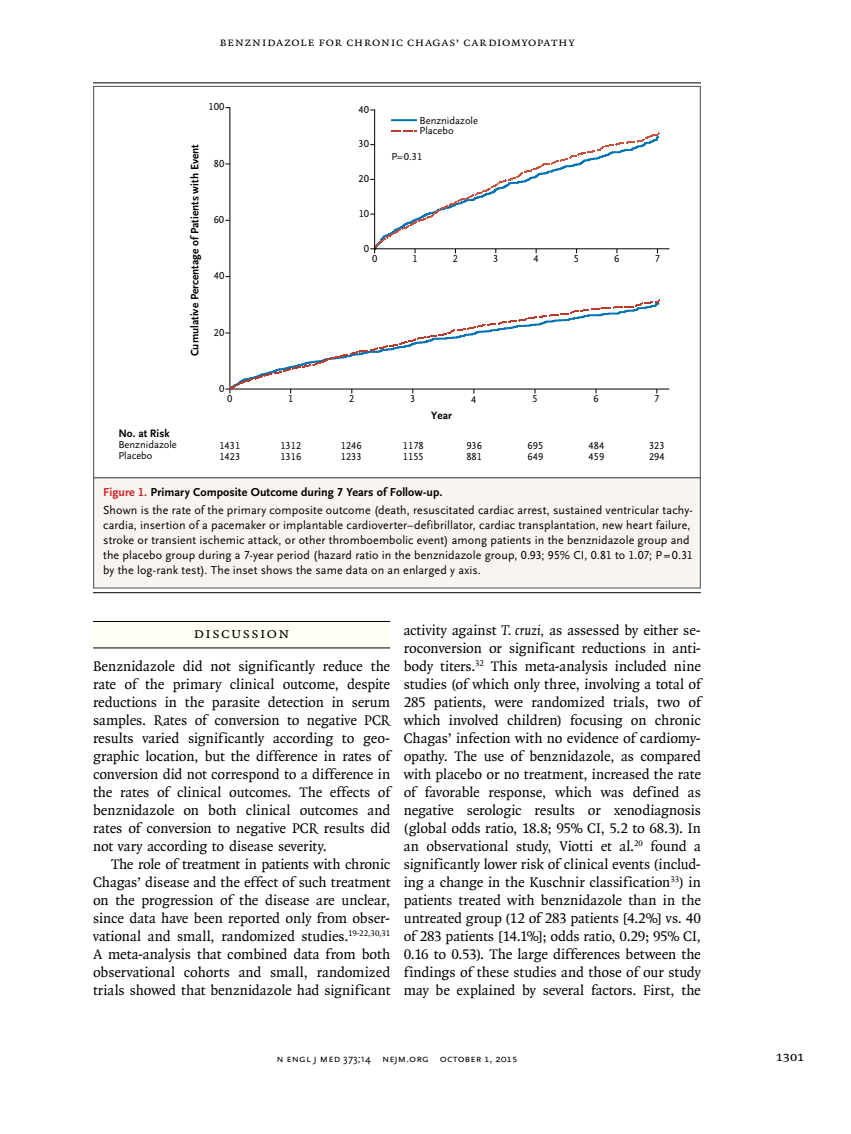
<style>
.page{position:relative;width:851px;height:1134px;background:#fff}
.page>*{position:absolute;margin:0;border:0;box-sizing:border-box;transform-origin:0 0}
.t1{font:15.75px "OTNEJM Quadraat Small Cap";letter-spacing:.075em;color:#000}
.t2{font:15px/18px "OTNEJM Quadraat";color:#000;text-align:justify}
.t3{font:14.25px "OTNEJM Quadraat Cap";color:#000}
.t4{font:12.75px "OTNEJM Quadraat Small Cap";letter-spacing:.04em;color:#000}
.t5{font:12px/15px "OTNEJM Scala Sans LF";letter-spacing:.01em;color:#000}
.t6{font:700 11.25px "OTNEJM Scala Sans LF";color:#000}
.t7{font:10.8px "OTNEJM Scala Sans LF Cap";letter-spacing:.01em;color:#000}
.t8{font:10.5px/10.9px "OTNEJM Scala Sans LF";color:#000}
.s1{font-weight:700;color:#cf2226}
.s2{font-weight:700}
.s3{font-style:italic}
.s4{font-family:"OTNEJM Scala Sans OSF"}
.s5{font-family:"OTNEJM Scala Sans LF Small Cap"}
</style>
<div class="page">
<div style="left:93px;top:621px;width:297px;height:27px;background:#fffff5"></div>
<hr style="left:93px;top:621px;width:297px;height:1px;background:#000">
<hr style="left:93px;top:648px;width:297px;height:1px;background:#000">
<hr style="left:93px;top:592px;width:607px;height:1px;background:#000">
<hr style="left:93px;top:82px;width:607px;height:1px;background:#000">
<div style="left:94px;top:478px;width:606px;height:110px;background:#f8f4ef"></div>
<hr style="left:391px;top:119px;width:26px;height:2px;background:#0073b5">
<hr style="left:230px;top:389px;width:439px;height:1px;background:#000">
<hr style="left:375px;top:248px;width:294px;height:1px;background:#000">
<svg style="left:370px;top:130px;width:291px;height:123px"></svg>
<hr style="left:374px;top:110px;width:1px;height:139px;background:#000">
<hr style="left:229px;top:108px;width:1px;height:281px;background:#000">
<svg style="left:225px;top:300px;width:436px;height:94px"></svg>
<p class="t4" style="left:219px;top:35px;width:356px">Benznidazole for Chronic Chagas’ Cardiomyopathy</p>
<p class="t8" style="left:208px;top:102px;width:17px">100</p>
<p class="t6" style="left:189px;top:356px;width:214px;rotate:-90deg">Cumulative Percentage of Patients with Event</p>
<p class="t8" style="left:214px;top:158px;width:12px">80</p>
<p class="t8" style="left:214px;top:214px;width:12px">60</p>
<p class="t8" style="left:214px;top:271px;width:12px">40</p>
<p class="t8" style="left:214px;top:327px;width:12px">20</p>
<p class="t8" style="left:358px;top:104px;width:12px">40</p>
<p class="t8" style="left:358px;top:139px;width:12px">30</p>
<p class="t8" style="left:358px;top:173px;width:12px">20</p>
<p class="t8" style="left:359px;top:208px;width:12px">10</p>
<p class="t8" style="left:364px;top:243px;width:7px">0</p>
<p class="t8" style="left:419px;top:115px;width:60px">Benznidazole<br>Placebo</p>
<p class="t8" style="left:391px;top:151px;width:32px">P=0.31</p>
<p class="t8" style="left:372px;top:254px;width:7px">0</p>
<p class="t8" style="left:412px;top:254px;width:7px">1</p>
<p class="t8" style="left:453px;top:254px;width:7px">2</p>
<p class="t8" style="left:493px;top:254px;width:7px">3</p>
<p class="t8" style="left:533px;top:254px;width:7px">4</p>
<p class="t8" style="left:574px;top:254px;width:7px">5</p>
<p class="t8" style="left:614px;top:254px;width:7px">6</p>
<p class="t8" style="left:654px;top:254px;width:7px">7</p>
<p class="t8" style="left:219px;top:383px;width:7px">0</p>
<p class="t8" style="left:227px;top:394px;width:7px">0</p>
<p class="t8" style="left:288px;top:394px;width:7px">1</p>
<p class="t8" style="left:349px;top:394px;width:7px">2</p>
<p class="t8" style="left:410px;top:394px;width:7px">3</p>
<p class="t8" style="left:471px;top:394px;width:7px">4</p>
<p class="t8" style="left:532px;top:394px;width:7px">5</p>
<p class="t8" style="left:593px;top:394px;width:7px">6</p>
<p class="t8" style="left:654px;top:394px;width:7px">7</p>
<p class="t6" style="left:431px;top:410px;width:22px">Year</p>
<p class="t6" style="left:118px;top:428px;width:53px">No. at Risk</p>
<p class="t8" style="left:118px;top:440px;width:60px">Benznidazole<br>Placebo</p>
<p class="t8" style="left:219px;top:440px;width:22px">1431<br>1423</p>
<p class="t8" style="left:280px;top:440px;width:22px">1312<br>1316</p>
<p class="t8" style="left:341px;top:440px;width:22px">1246<br>1233</p>
<p class="t8" style="left:403px;top:440px;width:22px">1178<br>1155</p>
<p class="t8" style="left:466px;top:440px;width:17px">936<br>881</p>
<p class="t8" style="left:527px;top:440px;width:17px">695<br>649</p>
<p class="t8" style="left:588px;top:440px;width:17px">484<br>459</p>
<p class="t8" style="left:649px;top:440px;width:17px">323<br>294</p>
<p class="t5" style="left:103px;top:483px;width:591px;line-height:18px"><span class="s1">Figure 1.</span> <span class="s2">Primary Composite Outcome during 7 Years of Follow-up.<br></span>Shown is the rate of the primary composite outcome (death, resuscitated cardiac arrest, sustained ventricular tachy-</p>
<p class="t5" style="left:103px;top:518px;width:591px">cardia, insertion of a pacemaker or implantable cardioverter–defibrillator, cardiac transplantation, new heart failure, stroke or transient ischemic attack, or other thromboembolic event) among patients in the benznidazole group and the placebo group during a 7-year period (hazard ratio in the benznidazole group, 0.93; 95% CI, 0.81 to 1.07; P=0.31 by the log-rank test). The inset shows the same data on an enlarged y axis.</p>
<p class="t1" style="left:193px;top:623px;width:98px">Discussion</p>
<p class="t2" style="left:93px;top:657px;width:299px">Benznidazole did not significantly reduce the rate of the primary clinical outcome, despite reductions in the parasite detection in serum samples. Rates of conversion to negative PCR results varied significantly according to geo&shy;graphic location, but the difference in rates of conversion did not correspond to a difference in the rates of clinical outcomes. The effects of benznidazole on both clinical outcomes and rates of conversion to negative PCR results did not vary according to disease severity.</p>
<p class="t2" style="left:93px;top:855px;width:299px;text-indent:18px">The role of treatment in patients with chronic Chagas’ disease and the effect of such treatment on the progression of the disease are unclear, since data have been reported only from obser&shy;vational and small, randomized studies.<sup>19-22,30,31<br></sup>A meta-analysis that combined data from both observational cohorts and small, randomized trials showed that benznidazole had significant</p>
<p class="t2" style="left:403px;top:621px;width:299px">activity against <span class="s3">T. cruzi,</span> as assessed by either se&shy;roconversion or significant reductions in anti&shy;body titers.<sup>32</sup> This meta-analysis included nine studies (of which only three, involving a total of 285 patients, were randomized trials, two of which involved children) focusing on chronic Chagas’ infection with no evidence of cardiomy&shy;opathy. The use of benznidazole, as compared with placebo or no treatment, increased the rate of favorable response, which was defined as negative serologic results or xenodiagnosis (global odds ratio, 18.8; 95% CI, 5.2 to 68.3). In an observational study, Viotti et al.<sup>20</sup> found a significantly lower risk of clinical events (includ&shy;ing a change in the Kuschnir classification<sup>33</sup>) in patients treated with benznidazole than in the untreated group (12 of 283 patients [4.2%] vs. 40 of 283 patients [14.1%]; odds ratio, 0.29; 95% CI, 0.16 to 0.53). The large differences between the findings of these studies and those of our study may be explained by several factors. First, the</p>
<p class="t7" style="left:276px;top:1053px;width:243px">n engl j med <span class="s4">373;14</span> nejm.org <span class="s5">October 1, 2015</span></p>
<p class="t3" style="left:775px;top:1048px;width:30px">1301</p>
</div>
